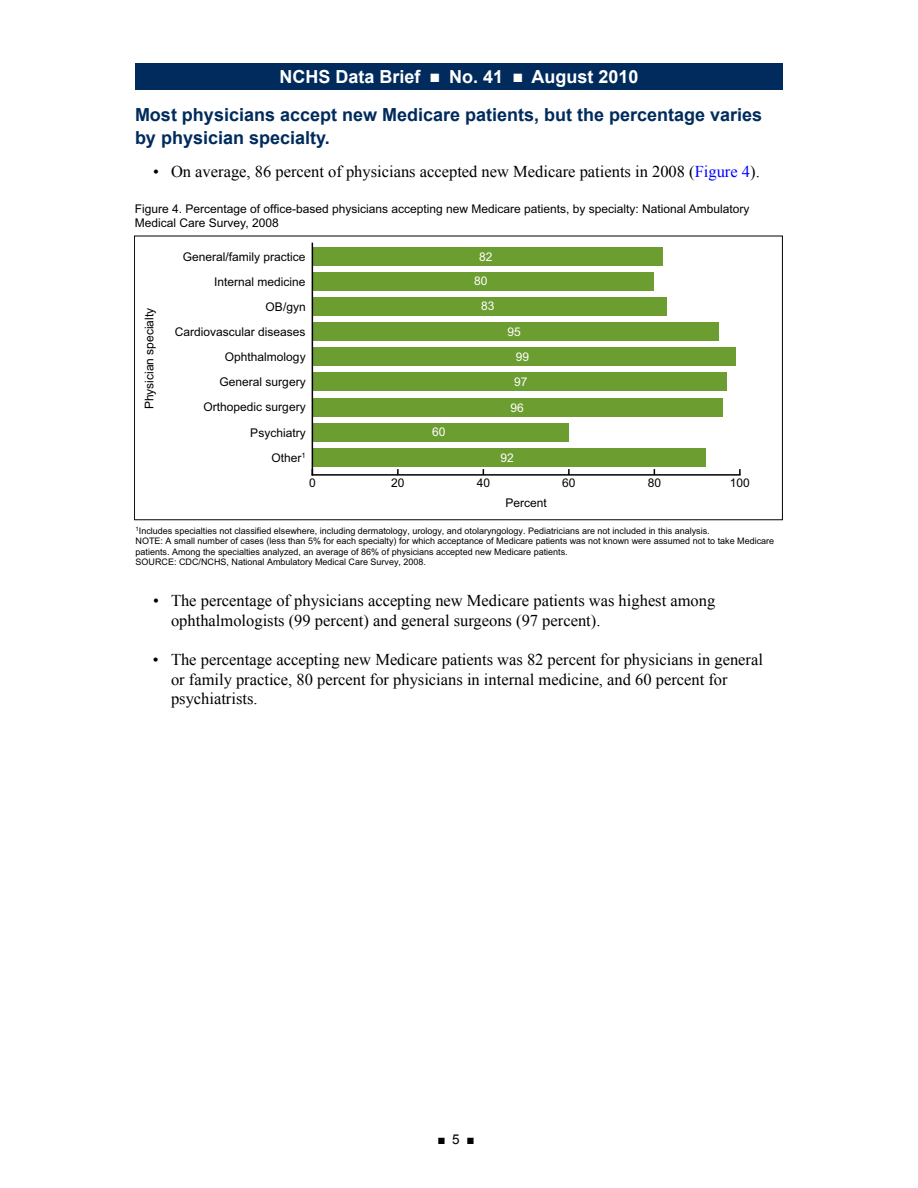
<style>
.page{position:relative;width:918px;height:1188px;background:#fff}
.page>*{position:absolute;margin:0;border:0;box-sizing:border-box;transform-origin:0 0}
.Heading_2{font:700 18px/22.5px "Arial";color:#002b5c}
.t1{font:700 18px "Arial";color:#fff}
.Basic__Bullets{font:16.5px/19.5px "Times New Roman";color:#000}
.t2{font:13.5px "Arial";color:#000}
.t3{font:12px/14.4px "Arial";color:#000}
.t4{font:12px/24.3px "Arial";color:#fff;text-align:center}
.t5{font:9px/10.5px "Arial";color:#000}
.s1{color:#00f}
</style>
<div class="page">
<div style="left:135px;top:63px;width:648px;height:27px;background:#002b5c"></div>
<div style="left:134px;top:236px;width:649px;height:284px;border:1px solid #000"></div>
<hr style="left:312px;top:474px;width:428px;height:2px;background:#000">
<div style="left:312px;top:449px;width:394px;height:18px;background:#6c9d31"></div>
<div style="left:312px;top:423px;width:257px;height:18px;background:#6c9d31"></div>
<div style="left:312px;top:398px;width:411px;height:18px;background:#6c9d31"></div>
<div style="left:312px;top:373px;width:415px;height:18px;background:#6c9d31"></div>
<div style="left:312px;top:348px;width:424px;height:18px;background:#6c9d31"></div>
<div style="left:312px;top:322px;width:406px;height:19px;background:#6c9d31"></div>
<div style="left:312px;top:297px;width:355px;height:19px;background:#6c9d31"></div>
<div style="left:312px;top:272px;width:342px;height:19px;background:#6c9d31"></div>
<div style="left:312px;top:247px;width:351px;height:18px;background:#6c9d31"></div>
<hr style="left:312px;top:243px;width:1px;height:232px;background:#000">
<h1 class="t1" style="left:279px;top:65px;width:361px">NCHS Data Brief ■ No. 41 ■ August 2010</h1>
<p class="Heading_2" style="left:135px;top:104px;width:629px">Most physicians accept new Medicare patients, but the percentage varies by physician specialty.</p>
<p class="Basic__Bullets" style="left:153px;top:161px;width:608px">• On average, 86 percent of physicians accepted new Medicare patients in 2008 (<span class="s1">Figure 4</span>).</p>
<p class="t3" style="left:135px;top:203px;width:616px">Figure 4. Percentage of office-based physicians accepting new Medicare patients, by specialty: National Ambulatory<br>Medical Care Survey, 2008</p>
<p class="t3" style="left:143px;top:409px;width:103px;rotate:-90deg">Physician specialty</p>
<p class="t3" style="left:183px;top:250px;width:124px">General/family practice</p>
<p class="t3" style="left:214px;top:275px;width:93px">Internal medicine</p>
<p class="t3" style="left:266px;top:301px;width:42px">OB/gyn</p>
<p class="t3" style="left:175px;top:326px;width:132px">Cardiovascular diseases</p>
<p class="t3" style="left:225px;top:351px;width:82px">Ophthalmology</p>
<p class="t3" style="left:220px;top:376px;width:88px">General surgery</p>
<p class="t3" style="left:204px;top:401px;width:104px">Orthopedic surgery</p>
<p class="t3" style="left:250px;top:426px;width:57px">Psychiatry</p>
<p class="t3" style="left:271px;top:452px;width:36px">Other<sup>1</sup></p>
<p class="t4" style="left:432px;top:421px;width:15px">60</p>
<p class="t4" style="left:474px;top:246px;width:22px">82<br>80<br>83</p>
<p class="t4" style="left:514px;top:321px;width:17px;line-height:24.8px;text-align:left;text-indent:-7px">95<br>99<br>97</p>
<p class="t4" style="left:511px;top:397px;width:15px">96</p>
<p class="t4" style="left:501px;top:447px;width:15px">92</p>
<p class="t3" style="left:309px;top:477px;width:8px">0</p>
<p class="t3" style="left:391px;top:477px;width:15px">20</p>
<p class="t3" style="left:477px;top:477px;width:15px">40</p>
<p class="t3" style="left:562px;top:477px;width:15px">60</p>
<p class="t3" style="left:648px;top:477px;width:15px">80</p>
<p class="t3" style="left:730px;top:477px;width:22px">100</p>
<p class="t3" style="left:505px;top:496px;width:43px">Percent</p>
<p class="t5" style="left:136px;top:526px;width:640px"><sup>1</sup>Includes specialties not classified elsewhere, including dermatology, urology, and otolaryngology. Pediatricians are not included in this analysis.<br>NOTE: A small number of cases (less than 5% for each specialty) for which acceptance of Medicare patients was not known were assumed not to take Medicare patients. Among the specialties analyzed, an average of 86% of physicians accepted new Medicare patients.<br>SOURCE: CDC/NCHS, National Ambulatory Medical Care Survey, 2008.</p>
<p class="Basic__Bullets" style="left:171px;top:591px;width:546px;text-indent:-18px">• The percentage of physicians accepting new Medicare patients was highest among ophthalmologists (99 percent) and general surgeons (97 percent).</p>
<p class="Basic__Bullets" style="left:171px;top:650px;width:593px;text-indent:-18px">• The percentage accepting new Medicare patients was 82 percent for physicians in general or family practice, 80 percent for physicians in internal medicine, and 60 percent for psychiatrists.</p>
<h3 class="t2" style="left:437px;top:1130px;width:39px">■ 5 ■</h3>
</div>
